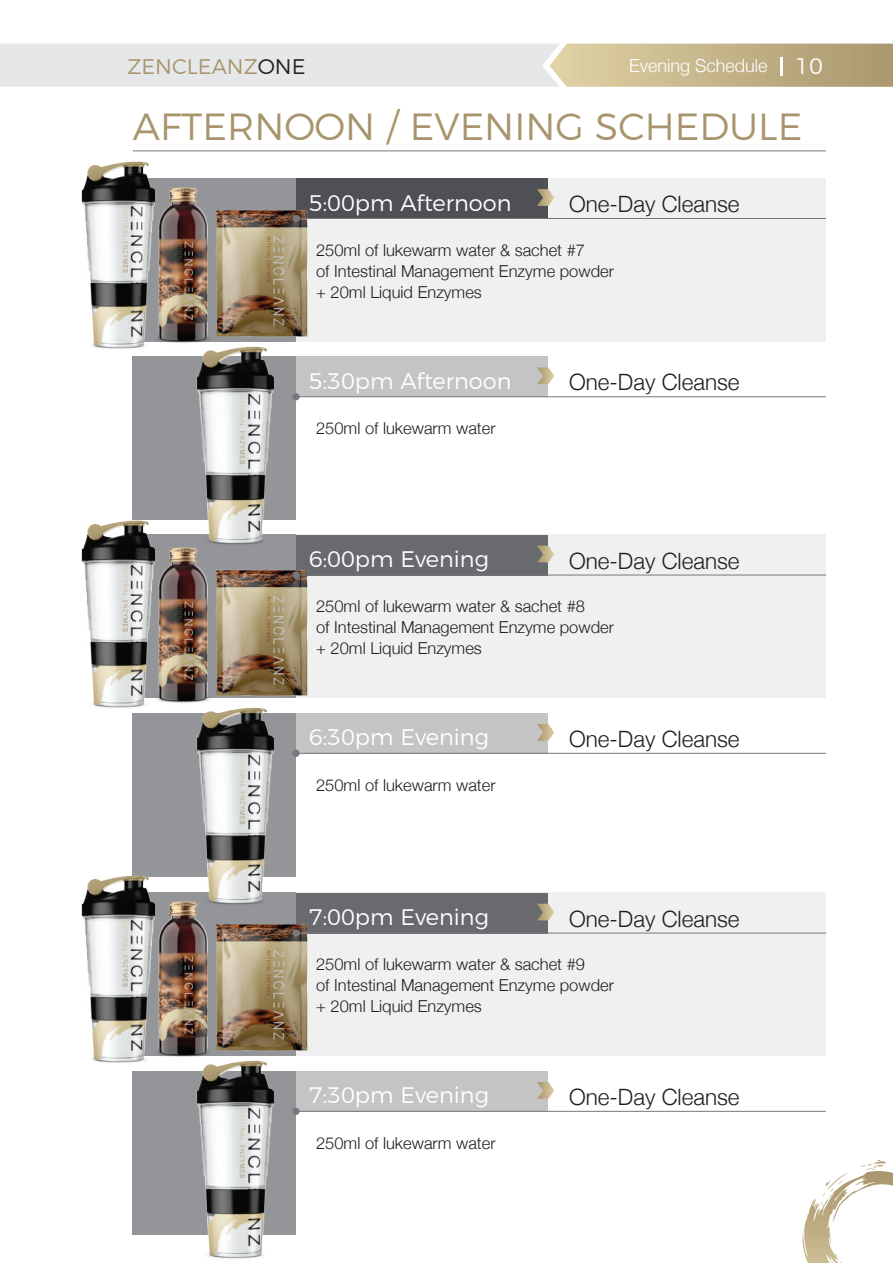
<style>
.page{position:relative;width:893px;height:1263px;background:#fff}
.page>*{position:absolute;margin:0;border:0;box-sizing:border-box;transform-origin:0 0}
.t1{font:300 37.8px "Montserrat";color:#a8956d}
.t2{font:300 22.5px "Helvetica Neue";color:#231f20}
.t3{font:300 22.5px "Montserrat";color:#fff}
.t4{font:300 21.15px "Montserrat";color:#a8956d}
.t5{font:300 18px "Helvetica Neue";color:#fff}
.t6{font:300 16.5px/21px "Helvetica Neue";color:#231f20}
.s1{color:#231f20}
.s2{font-family:"Montserrat";font-size:22.5px}
</style>
<div class="page">
<svg style="left:0;top:44px;width:893px;height:43px;background:#d9d4c5"></svg>
<hr style="left:780px;top:57px;width:3px;height:19px;background:#fff">
<div style="left:133px;top:178px;width:693px;height:163px;background:#f0f0f0"></div>
<div style="left:133px;top:178px;width:415px;height:41px;background:#4e5055"></div>
<div style="left:133px;top:357px;width:415px;height:40px;background:#c5c4c4"></div>
<div style="left:133px;top:535px;width:693px;height:163px;background:#f0f0f0"></div>
<div style="left:133px;top:893px;width:693px;height:163px;background:#f0f0f0"></div>
<div style="left:133px;top:535px;width:415px;height:40px;background:#696a6e"></div>
<div style="left:133px;top:893px;width:415px;height:40px;background:#696a6e"></div>
<div style="left:133px;top:713px;width:415px;height:41px;background:#c5c4c4"></div>
<div style="left:133px;top:1071px;width:415px;height:41px;background:#c5c4c4"></div>
<div style="left:133px;top:178px;width:163px;height:163px;background:#939598"></div>
<div style="left:133px;top:357px;width:163px;height:163px;background:#939598"></div>
<div style="left:133px;top:535px;width:163px;height:163px;background:#939598"></div>
<div style="left:133px;top:893px;width:163px;height:163px;background:#939598"></div>
<div style="left:133px;top:713px;width:163px;height:163px;background:#939598"></div>
<div style="left:133px;top:1071px;width:163px;height:163px;background:#939598"></div>
<img style="left:196px;top:346px;width:77px;height:199px">
<img style="left:196px;top:707px;width:77px;height:198px">
<img style="left:196px;top:1060px;width:77px;height:199px">
<img style="left:81px;top:872px;width:74px;height:192px">
<img style="left:81px;top:517px;width:74px;height:192px">
<img style="left:81px;top:161px;width:73px;height:189px">
<img style="left:154px;top:898px;width:56px;height:165px">
<img style="left:154px;top:544px;width:56px;height:165px">
<img style="left:154px;top:187px;width:56px;height:162px">
<img style="left:209px;top:922px;width:99px;height:134px">
<img style="left:209px;top:568px;width:99px;height:134px">
<img style="left:209px;top:208px;width:101px;height:134px">
<hr style="left:133px;top:150px;width:693px;height:1px;background:#76787b">
<hr style="left:296px;top:218px;width:530px;height:1px;background:#76787b">
<div style="left:292px;top:215px;width:8px;height:7px;background:#76787b;border-radius:50%"></div>
<hr style="left:296px;top:396px;width:530px;height:1px;background:#76787b">
<div style="left:292px;top:393px;width:8px;height:7px;background:#76787b;border-radius:50%"></div>
<hr style="left:296px;top:575px;width:530px;height:1px;background:#76787b">
<div style="left:292px;top:571px;width:8px;height:8px;background:#76787b;border-radius:50%"></div>
<hr style="left:296px;top:933px;width:530px;height:1px;background:#76787b">
<div style="left:292px;top:929px;width:8px;height:8px;background:#76787b;border-radius:50%"></div>
<hr style="left:296px;top:753px;width:530px;height:1px;background:#76787b">
<div style="left:292px;top:750px;width:8px;height:7px;background:#76787b;border-radius:50%"></div>
<hr style="left:296px;top:1111px;width:530px;height:1px;background:#76787b">
<div style="left:292px;top:1108px;width:8px;height:7px;background:#76787b;border-radius:50%"></div>
<svg style="left:537px;top:189px;width:17px;height:17px"></svg>
<svg style="left:537px;top:367px;width:17px;height:17px"></svg>
<svg style="left:537px;top:546px;width:17px;height:16px"></svg>
<svg style="left:537px;top:904px;width:17px;height:16px"></svg>
<svg style="left:537px;top:724px;width:17px;height:17px"></svg>
<svg style="left:537px;top:1082px;width:17px;height:17px"></svg>
<svg style="left:802px;top:1160px;width:91px;height:103px"></svg>
<p class="t4" style="left:128px;top:50px;width:179px">ZENCLEANZ<span class="s1">ONE</span></p>
<p class="t5" style="left:629px;top:51px;width:195px">Evening Schedule <span class="s2">10</span></p>
<h1 class="t1" style="left:133px;top:97px;width:671px">AFTERNOON / EVENING SCHEDULE</h1>
<h2 class="t3" style="left:309px;top:185px;width:204px">5:00pm Afternoon</h2>
<h2 class="t2" style="left:569px;top:186px;width:172px">One-Day Cleanse</h2>
<p class="t6" style="left:316px;top:238px;width:299px">250ml of lukewarm water &amp; sachet #7<br>of Intestinal Management Enzyme powder + 20ml Liquid Enzymes</p>
<h2 class="t3" style="left:309px;top:363px;width:204px">5:30pm Afternoon</h2>
<h2 class="t2" style="left:569px;top:364px;width:172px">One-Day Cleanse</h2>
<p class="t6" style="left:316px;top:416px;width:181px">250ml of lukewarm water</p>
<h2 class="t3" style="left:309px;top:542px;width:182px">6:00pm Evening</h2>
<h2 class="t2" style="left:569px;top:542px;width:172px">One-Day Cleanse</h2>
<p class="t6" style="left:316px;top:595px;width:299px">250ml of lukewarm water &amp; sachet #8<br>of Intestinal Management Enzyme powder + 20ml Liquid Enzymes</p>
<h2 class="t3" style="left:309px;top:720px;width:182px">6:30pm Evening</h2>
<p class="t6" style="left:316px;top:773px;width:181px">250ml of lukewarm water</p>
<h2 class="t3" style="left:309px;top:899px;width:182px">7:00pm Evening</h2>
<h2 class="t2" style="left:569px;top:721px;width:172px">One-Day Cleanse</h2>
<h2 class="t2" style="left:569px;top:900px;width:172px">One-Day Cleanse</h2>
<p class="t6" style="left:316px;top:953px;width:299px">250ml of lukewarm water &amp; sachet #9<br>of Intestinal Management Enzyme powder + 20ml Liquid Enzymes</p>
<h2 class="t3" style="left:309px;top:1078px;width:182px">7:30pm Evening</h2>
<p class="t6" style="left:316px;top:1131px;width:181px">250ml of lukewarm water</p>
<h2 class="t2" style="left:569px;top:1079px;width:172px">One-Day Cleanse</h2>
</div>
